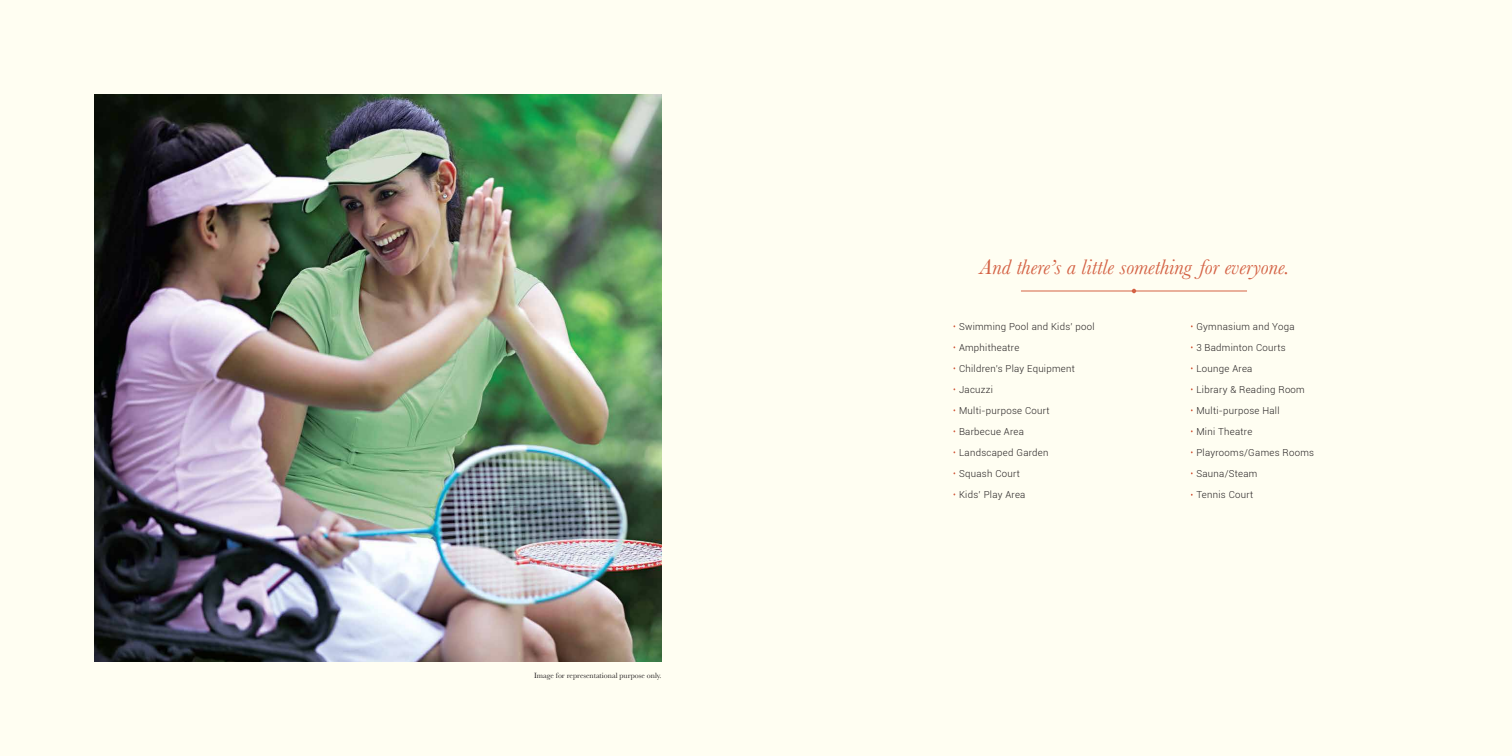
<style>
.page{position:relative;width:1512px;height:756px;background:#fffef2}
.page>*{position:absolute;margin:0;border:0;box-sizing:border-box;transform-origin:0 0}
.t1{font:italic 21.88px "Baskerville";color:#d46245}
.t2{font:300 9.62px/21px "Roboto";letter-spacing:.03em;color:#231f20}
.t3{font:7.88px "Baskerville";color:#231f20}
</style>
<div class="page">
<img style="left:94px;top:94px;width:568px;height:567px">
<hr style="left:1021px;top:291px;width:226px;height:1px;background:#d46245">
<svg style="left:1132px;top:289px;width:4px;height:4px"></svg>
<p class="t3" style="left:534px;top:672px;width:129px">Image for representational purpose only.</p>
<h1 class="t1" style="left:980px;top:259px;width:311px">And thereís a little something for everyone.</h1>
<p class="t2" style="left:959px;top:317px;width:137px">Swimming Pool and Kidsí pool<br>Amphitheatre<br>Childrenís Play Equipment<br>Jacuzzi<br>Multi-purpose Court<br>Barbecue Area<br>Landscaped Garden<br>Squash Court<br>Kidsí Play Area</p>
<p class="t2" style="left:1196px;top:317px;width:119px">Gymnasium and Yoga<br>3 Badminton Courts<br>Lounge Area<br>Library &amp; Reading Room<br>Multi-purpose Hall<br>Mini Theatre<br>Playrooms/Games Rooms<br>Sauna/Steam<br>Tennis Court</p>
</div>
